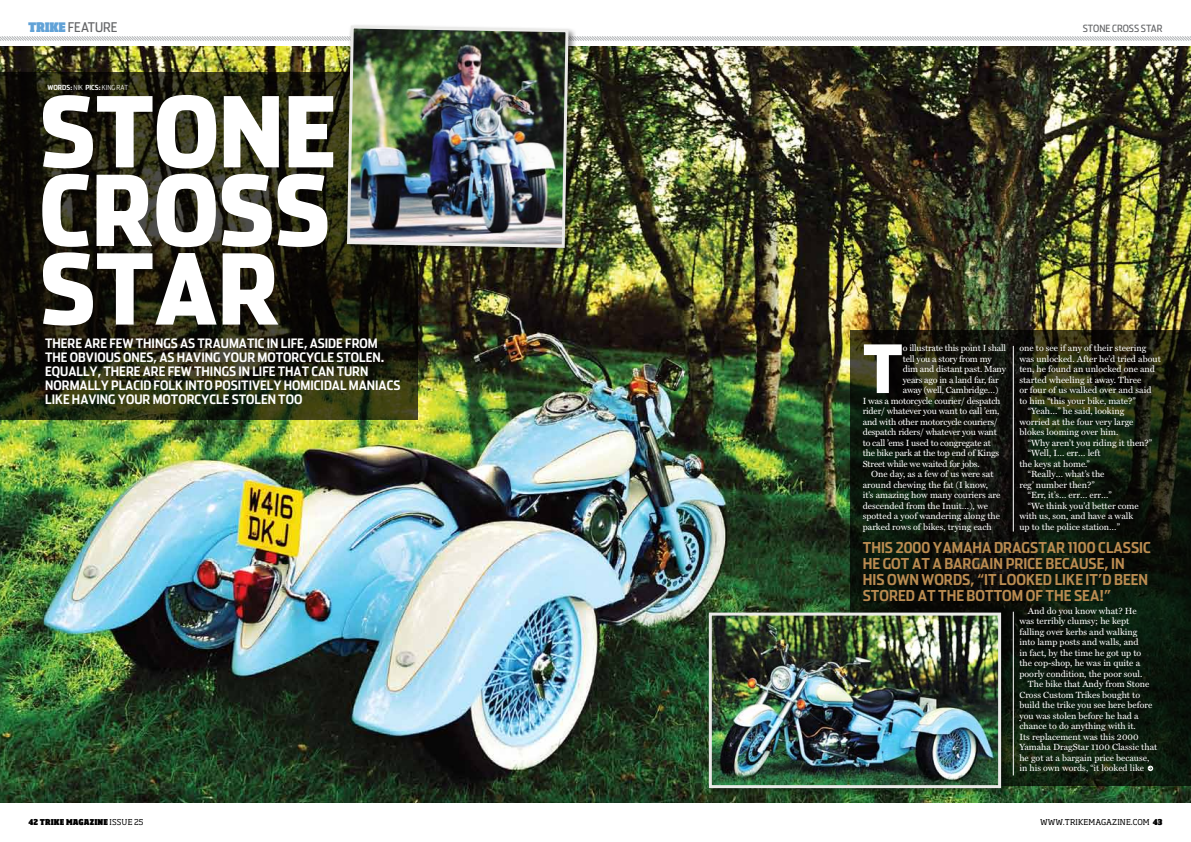
<style>
.page{position:relative;width:1191px;height:842px;background:#fff}
.page>*{position:absolute;margin:0;border:0;box-sizing:border-box;transform-origin:0 0}
.t1{font:900 condensed 96.8px/78.6px "Stainless BETA";color:#fff;text-align:justify}
.t2{font:900 condensed 66.1px "Stainless BETA";color:#fff}
.t3{font:700 condensed 15px/16px "Stainless BETA";color:#bb8c51}
.t4{font:condensed 13.4px "Stainless BETA";letter-spacing:-.005em;color:#636466}
.t5{font:700 condensed 13px/14px "Stainless BETA";color:#fff}
.t6{font:condensed 10px "Stainless BETA";color:#636466}
.t7{font:9px "Miller Text";color:#fff}
.t8{font:9px "Miller Text";letter-spacing:-.02em;color:#fff}
.t9{font:8px "Soho Std";letter-spacing:.015em;color:#000}
.t10{font:ultra-condensed 8px "Soho Std";letter-spacing:.015em;color:#000}
.t11{font:700 condensed 7px "Stainless BETA";letter-spacing:.005em;color:#fff}
.s1{font-family:"Soho Std";font-stretch:ultra-condensed;font-size:13px;color:#61a2d7}
.s2{font-weight:300}
.s3{font-stretch:normal}
.s4{font-stretch:ultra-condensed}
</style>
<div class="page">
<svg style="left:0;top:36px;width:1191px;height:5px;background:#d8d9da"></svg>
<img style="left:0;top:47px;width:1191px;height:756px">
<svg style="left:0;top:72px;width:418px;height:348px;background:#1f1f0f"></svg>
<svg style="left:850px;top:330px;width:341px;height:456px;background:#10180c"></svg>
<hr style="left:1013px;top:612px;width:1px;height:163px;background:#fff">
<hr style="left:1013px;top:346px;width:1px;height:185px;background:#fff">
<svg style="left:1147px;top:766px;width:6px;height:5px"></svg>
<div style="left:706px;top:610px;width:303px;height:187px;background:#000;opacity:.5"></div>
<img style="left:713px;top:617px;width:284px;height:167px">
<div style="left:709px;top:613px;width:292px;height:175px;border:3px solid #eaeae8"></div>
<div style="left:345px;top:23px;width:232px;height:233px;background:#000;opacity:.5"></div>
<img style="left:345px;top:24px;width:225px;height:225px">
<h3 class="t4" style="left:28px;top:20px;width:91px"><span class="s1">TRIKE</span> FEATURE</h3>
<p class="t6" style="left:1082px;top:23px;width:70px">STONE CROSS STAR</p>
<p class="t11" style="left:47px;top:83px;width:82px">WORDS: <span class="s2">Nik</span> PICS: <span class="s2">King Rat</span></p>
<h1 class="t1" style="left:40px;top:91px;width:298px">STONE CROSS STAR</h1>
<p class="t5" style="left:45px;top:336px;width:357px">THERE ARE FEW THINGS AS TRAUMATIC IN LIFE, ASIDE FROM THE OBVIOUS ONES, AS HAVING YOUR MOTORCYCLE STOLEN.<br>EQUALLY, THERE ARE FEW THINGS IN LIFE THAT CAN TURN NORMALLY PLACID FOLK INTO POSITIVELY HOMICIDAL MANIACS LIKE HAVING YOUR MOTORCYCLE STOLEN TOO</p>
<h2 class="t2" style="left:862px;top:328px;width:42px">T</h2>
<p class="t8" style="left:903px;top:343px;width:105px">o illustrate this point I shall</p>
<p class="t8" style="left:903px;top:353px;width:90px">tell you a story from my</p>
<p class="t8" style="left:903px;top:364px;width:105px">dim and distant past. Many</p>
<p class="t8" style="left:903px;top:374px;width:97px">years ago in a land far, far</p>
<p class="t8" style="left:903px;top:385px;width:97px">away (well, Cambridge…)</p>
<p class="t8" style="left:862px;top:395px;width:139px">I was a motorcycle courier/ despatch</p>
<p class="t8" style="left:862px;top:406px;width:138px">rider/ whatever you want to call ’em,</p>
<p class="t8" style="left:862px;top:416px;width:136px">and with other motorcycle couriers/</p>
<p class="t8" style="left:862px;top:427px;width:136px">despatch riders/ whatever you want</p>
<p class="t8" style="left:862px;top:437px;width:130px">to call ’ems I used to congregate at</p>
<p class="t8" style="left:862px;top:448px;width:138px">the bike park at the top end of Kings</p>
<p class="t8" style="left:862px;top:458px;width:118px">Street while we waited for jobs.</p>
<p class="t7" style="left:871px;top:469px;width:124px">One day, as a few of us were sat</p>
<p class="t7" style="left:862px;top:479px;width:127px">around chewing the fat (I know,</p>
<p class="t7" style="left:862px;top:490px;width:139px">it’s amazing how many couriers are</p>
<p class="t7" style="left:862px;top:500px;width:127px">descended from the Inuit…), we</p>
<p class="t7" style="left:862px;top:511px;width:139px">spotted a yoof wandering along the</p>
<p class="t7" style="left:862px;top:521px;width:130px">parked rows of bikes, trying each</p>
<p class="t7" style="left:1019px;top:343px;width:128px">one to see if any of their steering</p>
<p class="t7" style="left:1019px;top:353px;width:143px">was unlocked. After he’d tried about</p>
<p class="t7" style="left:1019px;top:364px;width:137px">ten, he found an unlocked one and</p>
<p class="t7" style="left:1019px;top:374px;width:123px">started wheeling it away. Three</p>
<p class="t7" style="left:1019px;top:385px;width:134px">or four of us walked over and said</p>
<p class="t7" style="left:1019px;top:395px;width:118px">to him “this your bike, mate?”</p>
<p class="t7" style="left:1028px;top:406px;width:98px">“Yeah…” he said, looking</p>
<p class="t7" style="left:1019px;top:416px;width:116px">worried at the four very large</p>
<p class="t7" style="left:1019px;top:427px;width:100px">blokes looming over him.</p>
<p class="t7" style="left:1028px;top:437px;width:126px">“Why aren’t you riding it then?”</p>
<p class="t7" style="left:1028px;top:448px;width:74px">“Well, I… err… left</p>
<p class="t7" style="left:1019px;top:458px;width:72px">the keys at home.”</p>
<p class="t7" style="left:1028px;top:469px;width:78px">“Really… what’s the</p>
<p class="t7" style="left:1019px;top:479px;width:77px">reg’ number then?”</p>
<p class="t7" style="left:1028px;top:490px;width:85px">“Err, it’s… err… err…”</p>
<p class="t7" style="left:1028px;top:500px;width:112px">“We think you’d better come</p>
<p class="t7" style="left:1019px;top:511px;width:115px">with us, son, and have a walk</p>
<p class="t7" style="left:1019px;top:521px;width:102px">up to the police station…”</p>
<h3 class="t3" style="left:862px;top:539px;width:290px">THIS 2000 YAMAHA DRAGSTAR 1100 CLASSIC HE GOT AT A BARGAIN PRICE BECAUSE, IN<br>HIS OWN WORDS, “IT LOOKED LIKE IT’D BEEN STORED AT THE BOTTOM OF THE SEA!”</h3>
<p class="t7" style="left:1028px;top:605px;width:110px">And do you know what? He</p>
<p class="t7" style="left:1019px;top:616px;width:111px">was terribly clumsy; he kept</p>
<p class="t7" style="left:1019px;top:626px;width:119px">falling over kerbs and walking</p>
<p class="t7" style="left:1019px;top:637px;width:121px">into lamp posts and walls, and</p>
<p class="t7" style="left:1019px;top:647px;width:123px">in fact, by the time he got up to</p>
<p class="t7" style="left:1019px;top:658px;width:122px">the cop-shop, he was in quite a</p>
<p class="t7" style="left:1019px;top:668px;width:124px">poorly condition, the poor soul.</p>
<p class="t7" style="left:1028px;top:679px;width:123px">The bike that Andy from Stone</p>
<p class="t7" style="left:1019px;top:689px;width:122px">Cross Custom Trikes bought to</p>
<p class="t7" style="left:1019px;top:700px;width:134px">build the trike you see here before</p>
<p class="t7" style="left:1019px;top:710px;width:121px">you was stolen before he had a</p>
<p class="t7" style="left:1019px;top:721px;width:118px">chance to do anything with it.</p>
<p class="t7" style="left:1019px;top:731px;width:121px">Its replacement was this 2000</p>
<p class="t7" style="left:1019px;top:742px;width:139px">Yamaha DragStar 1100 Classic that</p>
<p class="t7" style="left:1019px;top:752px;width:131px">he got at a bargain price because,</p>
<p class="t7" style="left:1019px;top:763px;width:126px">in his own words, “it looked like</p>
<p class="t10" style="left:28px;top:817px;width:117px">42 TRIKE MAGAZINE <span class="s3">ISSUE 25</span></p>
<p class="t9" style="left:1040px;top:817px;width:124px">WWW.TRIKEMAGAZINE.COM <span class="s4">43</span></p>
</div>
